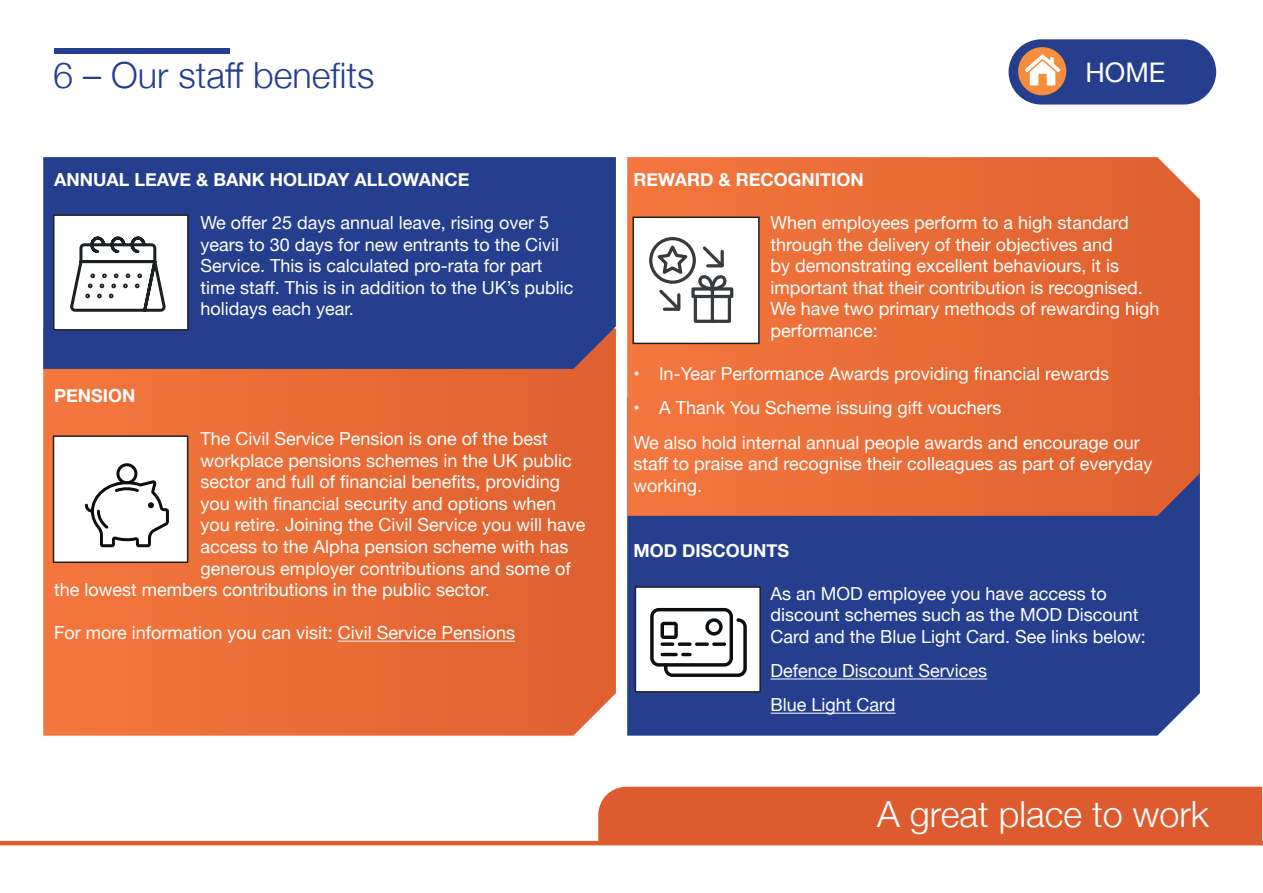
<style>
.page{position:relative;width:1263px;height:893px;background:#fff}
.page>*{position:absolute;margin:0;border:0;box-sizing:border-box;transform-origin:0 0}
.t1{font:300 36px "Helvetica Neue";color:#253f8e}
.t2{font:300 36px "Helvetica Neue";color:#fff}
.t3{font:27px "Helvetica Neue";color:#fff}
.t4{font:18px/21.6px "Helvetica Neue";color:#fff}
.t5{font:700 18px "Helvetica Neue";color:#fff}
</style>
<div class="page">
<div style="left:1008px;top:39px;width:208px;height:66px;background:#253f8e;border-radius:33px"></div>
<div style="left:1018px;top:47px;width:48px;height:48px;background:#f68d3c;border-radius:50%"></div>
<svg style="left:1025px;top:54px;width:35px;height:31px"></svg>
<div style="left:627px;top:516px;width:573px;height:220px;background:#253f8e"></div>
<svg style="left:627px;top:157px;width:573px;height:359px;background:#e76b37"></svg>
<svg style="left:43px;top:369px;width:573px;height:367px;background:#e86c37"></svg>
<div style="left:43px;top:157px;width:573px;height:212px;background:#253f8e"></div>
<hr style="left:338px;top:641px;width:177px;height:1px;background:#fff">
<hr style="left:770px;top:678px;width:217px;height:1px;background:#fff">
<hr style="left:770px;top:713px;width:125px;height:1px;background:#fff">
<hr style="left:0;top:841px;width:1263px;height:4px;background:#dd5b2f">
<div style="left:598px;top:787px;width:664px;height:54px;background:#dd5b2f"></div>
<div style="left:633px;top:217px;width:126px;height:126px;background:#fff"></div>
<svg style="left:649px;top:237px;width:84px;height:86px"></svg>
<div style="left:632px;top:217px;width:128px;height:127px;border:2px solid #231f20"></div>
<div style="left:54px;top:215px;width:134px;height:115px;background:#fff"></div>
<div style="left:53px;top:214px;width:136px;height:117px;border:2px solid #231f20"></div>
<svg style="left:70px;top:237px;width:96px;height:75px"></svg>
<div style="left:635px;top:587px;width:125px;height:105px;background:#fff"></div>
<div style="left:635px;top:586px;width:126px;height:107px;border:2px solid #231f20"></div>
<svg style="left:650px;top:608px;width:97px;height:69px"></svg>
<div style="left:54px;top:436px;width:134px;height:126px;background:#fff"></div>
<div style="left:53px;top:435px;width:135px;height:128px;border:2px solid #231f20"></div>
<svg style="left:85px;top:463px;width:84px;height:84px"></svg>
<div style="left:54px;top:49px;width:175px;height:5px;background:#253f8e"></div>
<p class="t1" style="left:53px;top:46px;width:323px">6 – Our staff benefits</p>
<p class="t5" style="left:54px;top:165px;width:417px">ANNUAL LEAVE &amp; BANK HOLIDAY ALLOWANCE</p>
<p class="t4" style="left:200px;top:213px;width:374px">We offer 25 days annual leave, rising over 5 years to 30 days for new entrants to the Civil Service. This is calculated pro-rata for part time staff. This is in addition to the UK’s public holidays each year.</p>
<p class="t5" style="left:54px;top:381px;width:83px">PENSION</p>
<p class="t4" style="left:200px;top:429px;width:349px">The Civil Service Pension is one of the best</p>
<p class="t4" style="left:200px;top:450px;width:373px">workplace pensions schemes in the UK public</p>
<p class="t4" style="left:200px;top:472px;width:361px">sector and full of financial benefits, providing</p>
<p class="t4" style="left:200px;top:494px;width:357px">you with financial security and options when</p>
<p class="t4" style="left:200px;top:515px;width:387px">you retire. Joining the Civil Service you will have</p>
<p class="t4" style="left:200px;top:537px;width:370px">access to the Alpha pension scheme with has</p>
<p class="t4" style="left:200px;top:558px;width:372px">generous employer contributions and some of</p>
<p class="t4" style="left:54px;top:580px;width:437px">the lowest members contributions in the public sector.</p>
<p class="t4" style="left:54px;top:623px;width:463px">For more information you can visit: Civil Service Pensions</p>
<h2 class="t3" style="left:1085px;top:53px;width:82px">HOME</h2>
<p class="t5" style="left:633px;top:165px;width:232px">REWARD &amp; RECOGNITION</p>
<p class="t4" style="left:770px;top:213px;width:374px">When employees perform to a high standard through the delivery of their objectives and<br>by demonstrating excellent behaviours, it is important that their contribution is recognised.</p>
<p class="t4" style="left:770px;top:299px;width:391px">We have two primary methods of rewarding high performance:</p>
<p class="t4" style="left:633px;top:364px;width:477px">• In-Year Performance Awards providing financial rewards</p>
<p class="t4" style="left:633px;top:398px;width:369px">• A Thank You Scheme issuing gift vouchers</p>
<p class="t4" style="left:633px;top:432px;width:521px">We also hold internal annual people awards and encourage our staff to praise and recognise their colleagues as part of everyday working.</p>
<p class="t5" style="left:633px;top:536px;width:157px">MOD DISCOUNTS</p>
<p class="t4" style="left:770px;top:584px;width:377px">As an MOD employee you have access to discount schemes such as the MOD Discount<br>Card and the Blue Light Card. See links below:</p>
<p class="t4" style="left:770px;top:661px;width:218px">Defence Discount Services</p>
<p class="t4" style="left:770px;top:695px;width:127px">Blue Light Card</p>
<p class="t2" style="left:877px;top:785px;width:333px">A great place to work</p>
</div>
